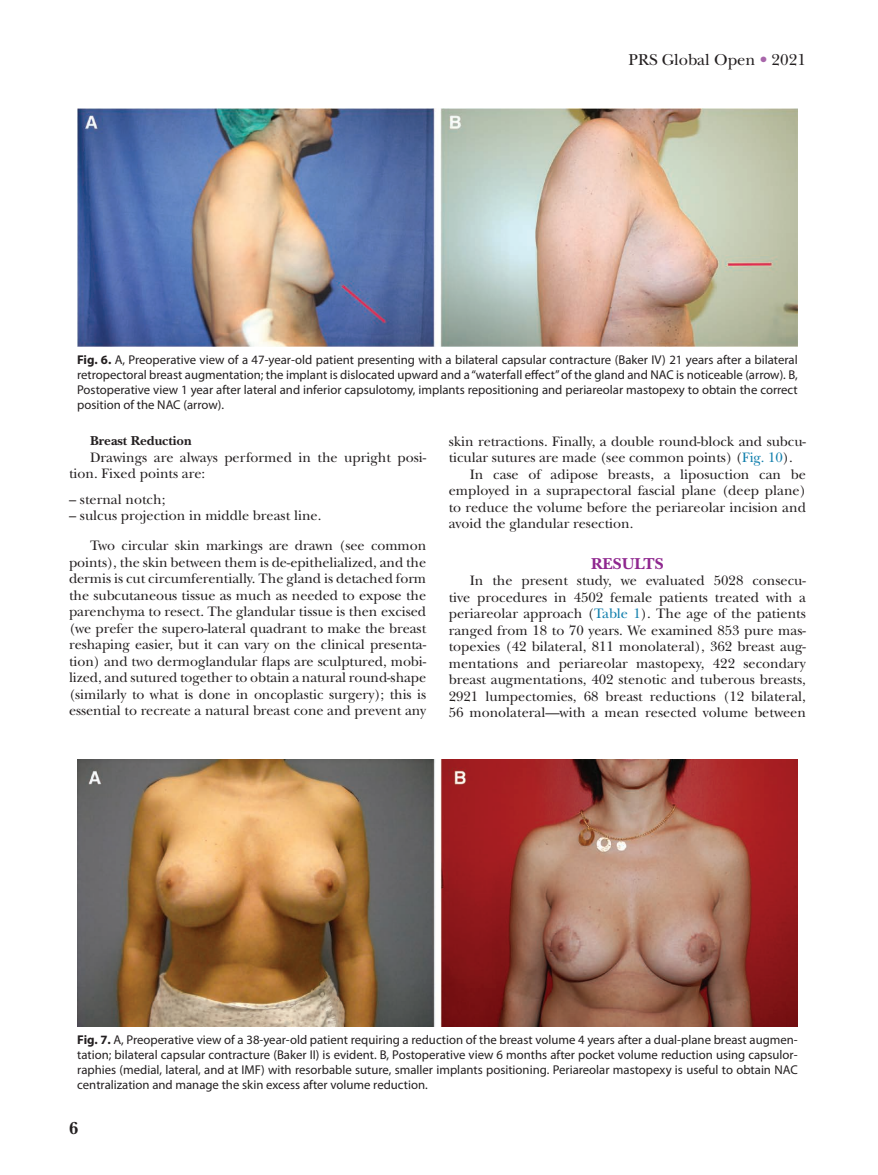
<style>
.page{position:relative;width:878px;height:1175px;background:#fff}
.page>*{position:absolute;margin:0;border:0;box-sizing:border-box;transform-origin:0 0}
.t1{font:700 18px "New Baskerville Std";color:#231f20}
.t2{font:16.5px "New Baskerville Std";color:#231f20}
.t3{font:700 16.5px "New Baskerville Std";color:#8f278f}
.t4{font:14.25px/16.5px "New Baskerville Std";color:#231f20}
.t5{font:700 13.5px "New Baskerville Std";color:#231f20}
.t6{font:12.75px/15px "Myriad Pro";color:#231f20}
.s1{color:#a866aa}
.s2{font-weight:700}
.s3{color:#0f7eac}
</style>
<div class="page">
<img style="left:77px;top:108px;width:720px;height:238px">
<img style="left:77px;top:759px;width:720px;height:267px">
<p class="t2" style="left:628px;top:50px;width:179px">PRS Global Open <span class="s1">•</span> 2021</p>
<p class="t6" style="left:77px;top:352px;width:722px"><span class="s2">Fig. 6.</span> A, Preoperative view of a 47-year-old patient presenting with a bilateral capsular contracture (Baker IV) 21 years after a bilateral retropectoral breast augmentation; the implant is dislocated upward and a “waterfall effect” of the gland and NAC</p>
<p class="t6" style="left:77px;top:367px;width:722px;text-align:justify;text-indent:599px">is noticeable (arrow). B, Postoperative view 1 year after lateral and inferior capsulotomy, implants repositioning and periareolar mastopexy to obtain the correct position of the NAC</p>
<p class="t6" style="left:183px;top:397px;width:42px">(arrow).</p>
<p class="t5" style="left:90px;top:433px;width:103px">Breast Reduction</p>
<p class="t4" style="left:69px;top:449px;width:359px;text-indent:21px">Drawings are always performed in the upright posi&shy;tion. Fixed points are:</p>
<p class="t4" style="left:69px;top:491px;width:98px">– sternal notch;</p>
<p class="t4" style="left:90px;top:501px;width:338px;line-height:30px;text-indent:-21px">– sulcus projection in middle breast line.<br>Two circular skin markings are drawn (see common</p>
<p class="t4" style="left:69px;top:554px;width:359px;text-align:justify">points), the skin between them is de-epithelialized, and the dermis is cut circumferentially. The gland is detached form the subcutaneous tissue as much as needed to expose the parenchyma to resect. The glandular tissue is then excised (we prefer the supero-lateral quadrant to make the breast reshaping easier, but it can vary on the clinical presenta&shy;tion) and two dermoglandular flaps are sculptured, mobi&shy;lized, and sutured together to obtain a natural round-shape (similarly to what is done in oncoplastic surgery); this is essential to recreate a natural breast cone and prevent any</p>
<p class="t4" style="left:449px;top:433px;width:359px">skin retractions. Finally, a double round-block and subcu-</p>
<p class="t4" style="left:449px;top:449px;width:345px">ticular sutures are made (see common points) (<span class="s3">Fig. 10</span>).</p>
<p class="t4" style="left:470px;top:466px;width:337px">In case of adipose breasts, a liposuction can be</p>
<p class="t4" style="left:449px;top:482px;width:359px">employed in a suprapectoral fascial plane (deep plane)</p>
<p class="t4" style="left:449px;top:499px;width:359px">to reduce the volume before the periareolar incision and</p>
<p class="t4" style="left:449px;top:515px;width:186px">avoid the glandular resection.</p>
<p class="t3" style="left:591px;top:554px;width:74px">RESULTS</p>
<p class="t4" style="left:448px;top:572px;width:359px;text-align:justify;text-indent:21px">In the present study, we evaluated 5028 consecu&shy;tive procedures in 4502 female patients treated with a periareolar approach (<span class="s3">Table 1</span>). The age of the patients ranged from 18 to 70 years. We examined 853 pure mas&shy;topexies (42 bilateral, 811 monolateral), 362 breast aug&shy;mentations and periareolar mastopexy, 422 secondary breast augmentations, 402 stenotic and tuberous breasts, 2921 lumpectomies, 68 breast reductions (12 bilateral, 56 monolateral—with a mean resected volume between</p>
<p class="t6" style="left:77px;top:1032px;width:722px"><span class="s2">Fig. 7.</span> A, Preoperative view of a 38-year-old patient requiring a reduction of the breast volume 4 years after a dual-plane breast augmen&shy;tation; bilateral capsular contracture (Baker II) is evident. B, Postoperative view 6 months after pocket volume reduction using capsulor&shy;raphies (medial, lateral, and at IMF) with resorbable suture, smaller implants positioning. Periareolar mastopexy is useful to obtain NAC centralization and manage the skin excess after volume reduction.</p>
<p class="t1" style="left:69px;top:1118px;width:11px">6</p>
</div>
